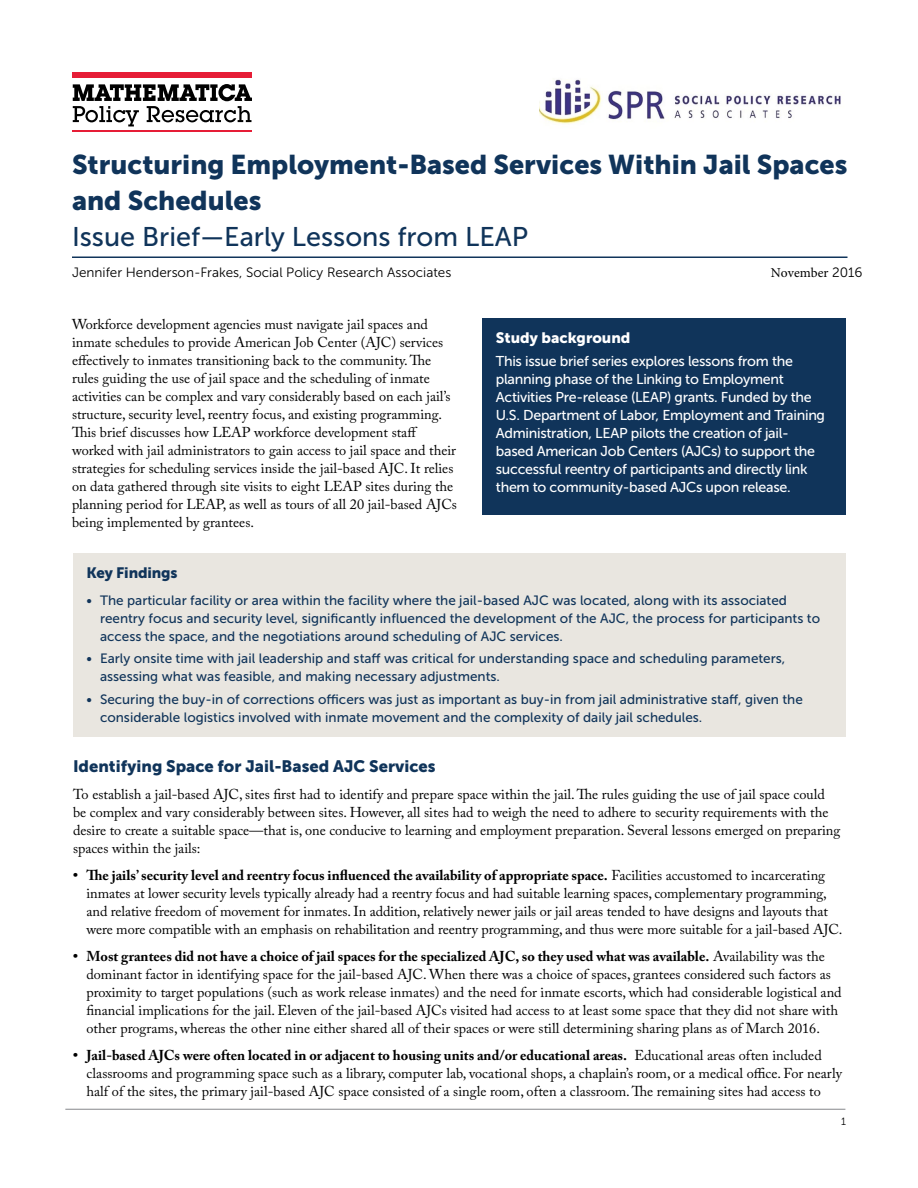
<style>
.page{position:relative;width:918px;height:1188px;background:#fff}
.page>*{position:absolute;margin:0;border:0;box-sizing:border-box;transform-origin:0 0}
.PUBLICATION_TITLE{font:27px/36px "Museo Sans 900";color:#10345a}
.SUB-SUBHEAD___adobe{font:16.5px "Museo Sans 900";color:#10345a}
.CALLOUT_BOX_SUBHEAD{font:15px "Museo Sans 900";color:#fff}
.TEXT_--bullet_list_w{font:15px "Museo Sans 900";letter-spacing:-.01em;color:#10345a}
.TEXT_--bullet_list_w-2{font:14.25px/18px "Adobe Caslon Pro";color:#000}
.TEXT___adobe_caslon{font:14.25px/18px "Adobe Caslon Pro";color:#000}
.CALLOUT_TEXT___museo{font:14.25px/18px "Museo Sans 500";letter-spacing:-.02em;color:#fff}
.TEXT--bullet_list{font:13.5px/18px "Museo Sans 500";color:#10345a}
.AUTHORS___museo_sans{font:13.5px "Museo Sans 300";color:#000}
.AUTHORS___museo_sans-2{font:13.5px "Minion Pro";color:#000}
.PAGE_NUMBER___museo{font:10.5px "Museo Sans 300";color:#000}
.s1{font-family:"Museo Sans 500"}
.s2{font-family:"Museo Sans 300"}
.s3{font-weight:700}
</style>
<div class="page">
<hr style="left:65px;top:1109px;width:780px;height:1px;background:#939598">
<hr style="left:72px;top:256px;width:775px;height:2px;background:#10345a">
<div style="left:73px;top:553px;width:772px;height:184px;background:#e9e6e0"></div>
<div style="left:482px;top:319px;width:363px;height:196px;background:#10345a"></div>
<hr style="left:72px;top:130px;width:180px;height:2px;background:#e61d36">
<div style="left:72px;top:72px;width:179px;height:5px;background:#e61d36"></div>
<svg style="left:73px;top:84px;width:179px;height:42px"></svg>
<img style="left:540px;top:79px;width:301px;height:45px">
<p class="PUBLICATION_TITLE" style="left:72px;top:147px;width:777px">Structuring Employment-Based Services Within Jail Spaces and Schedules<br><span class="s1">Issue Brief—Early Lessons from LEAP</span></p>
<p class="AUTHORS___museo_sans" style="left:72px;top:265px;width:381px">Jennifer Henderson-Frakes, Social Policy Research Associates</p>
<p class="AUTHORS___museo_sans-2" style="left:771px;top:264px;width:93px">November <span class="s2">2016</span></p>
<p class="TEXT___adobe_caslon" style="left:72px;top:315px;width:387px">Workforce development agencies must navigate jail spaces and inmate schedules to provide American Job Center (AJC) services effectively to inmates transitioning back to the community. The rules guiding the use of jail space and the scheduling of inmate activities can be complex and vary considerably based on each jail’s structure, security level, reentry focus, and existing programming.<br>This brief discusses how LEAP workforce development staff worked with jail administrators to gain access to jail space and their strategies for scheduling services inside the jail-based AJC. It relies on data gathered through site visits to eight LEAP sites during the planning period for LEAP, as well as tours of all 20 jail-based AJCs being implemented by grantees.</p>
<p class="CALLOUT_BOX_SUBHEAD" style="left:496px;top:330px;width:136px">Study background</p>
<p class="CALLOUT_TEXT___museo" style="left:496px;top:352px;width:331px">This issue brief series explores lessons from the planning phase of the Linking to Employment Activities Pre-release (LEAP) grants. Funded by the U.S. Department of Labor, Employment and Training Administration, LEAP pilots the creation of jail&shy;based American Job Centers (AJCs) to support the successful reentry of participants and directly link them to community-based AJCs upon release.</p>
<p class="TEXT_--bullet_list_w" style="left:87px;top:564px;width:93px">Key Findings</p>
<p class="TEXT--bullet_list" style="left:100px;top:591px;width:722px;text-indent:-14px">• The particular facility or area within the facility where the jail-based AJC was located, along with its associated reentry focus and security level, significantly influenced the development of the AJC, the process for participants to access the space, and the negotiations around scheduling of AJC services.</p>
<p class="TEXT--bullet_list" style="left:100px;top:650px;width:687px;text-indent:-14px">• Early onsite time with jail leadership and staff was critical for understanding space and scheduling parameters, assessing what was feasible, and making necessary adjustments.</p>
<p class="TEXT--bullet_list" style="left:100px;top:690px;width:704px;text-indent:-14px">• Securing the buy-in of corrections officers was just as important as buy-in from jail administrative staff, given the considerable logistics involved with inmate movement and the complexity of daily jail schedules.</p>
<p class="SUB-SUBHEAD___adobe" style="left:73px;top:757px;width:364px">Identifying Space for Jail-Based AJC Services</p>
<p class="TEXT___adobe_caslon" style="left:73px;top:785px;width:769px">To establish a jail-based AJC, sites first had to identify and prepare space within the jail. The rules guiding the use of jail space could be complex and vary considerably between sites. However, all sites had to weigh the need to adhere to security requirements with the desire to create a suitable space—that is, one conducive to learning and employment preparation. Several lessons emerged on preparing spaces within the jails:</p>
<p class="TEXT_--bullet_list_w-2" style="left:87px;top:866px;width:758px;text-indent:-14px"><span class="s3">• The jails’ security level and reentry focus influenced the availability of appropriate space.</span> Facilities accustomed to incarcerating inmates at lower security levels typically already had a reentry focus and had suitable learning spaces, complementary programming, and relative freedom of movement for inmates. In addition, relatively newer jails or jail areas tended to have designs and layouts that were more compatible with an emphasis on rehabilitation and reentry programming, and thus were more suitable for a jail-based AJC.</p>
<p class="TEXT_--bullet_list_w-2" style="left:87px;top:947px;width:757px;text-indent:-14px"><span class="s3">• Most grantees did not have a choice of jail spaces for the specialized AJC, so they used what was available.</span> Availability was the dominant factor in identifying space for the jail-based AJC. When there was a choice of spaces, grantees considered such factors as proximity to target populations (such as work release inmates) and the need for inmate escorts, which had considerable logistical and financial implications for the jail. Eleven of the jail-based AJCs visited had access to at least some space that they did not share with other programs, whereas the other nine either shared all of their spaces or were still determining sharing plans as of March 2016.</p>
<p class="TEXT_--bullet_list_w-2" style="left:87px;top:1046px;width:757px;text-indent:-14px"><span class="s3">• Jail-based AJCs were often located in or adjacent to housing units and/or educational areas.</span> Educational areas often included classrooms and programming space such as a library, computer lab, vocational shops, a chaplain’s room, or a medical office. For nearly half of the sites, the primary jail-based AJC space consisted of a single room, often a classroom. The remaining sites had access to</p>
<p class="PAGE_NUMBER___museo" style="left:841px;top:1116px;width:6px">1</p>
</div>
